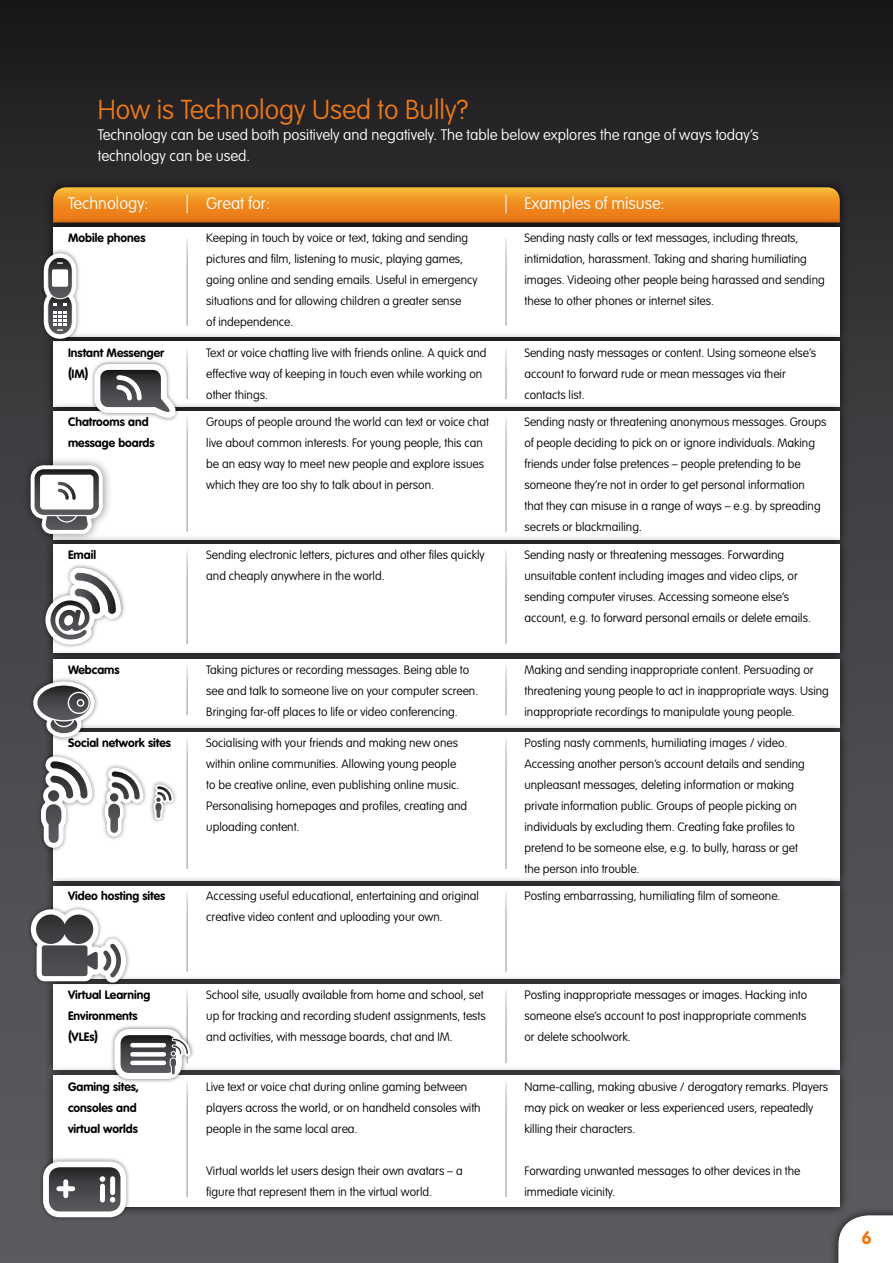
<style>
.page{position:relative;width:893px;height:1263px;background:#fff}
.page>*{position:absolute;margin:0;border:0;box-sizing:border-box;transform-origin:0 0}
.t1{font:100 27px "VAG Rounded Std";color:#ec7916}
.t2{font:700 18px "VAG Rounded Std";color:#ec7916}
.t3{font:100 16.5px "VAG Rounded Std";color:#fff}
.t4{font:100 15px/21px "VAG Rounded Std";color:#fff}
.t5{font:700 15px "VAG Rounded Std";color:#000}
.t6{font:100 12px/21px "VAG Rounded Std";color:#000}
.t7{font:700 12px/21px "VAG Rounded Std";color:#000}
.s1{font-size:12px}
.s2{font-size:15px}
</style>
<div class="page">
<div style="left:0;top:0;width:893px;height:1263px;background:linear-gradient(to bottom,#242224,#636267)"></div>
<div style="left:828px;top:1205px;width:65px;height:58px;background:#000;opacity:.75"></div>
<svg style="left:838px;top:1215px;width:55px;height:48px"></svg>
<div style="left:43px;top:177px;width:808px;height:56px;background:#272427"></div>
<svg style="left:53px;top:187px;width:787px;height:30px;background:#ee9424"></svg>
<div style="left:43px;top:217px;width:808px;height:129px;background:#000;opacity:.75"></div>
<div style="left:53px;top:227px;width:787px;height:110px;background:#fff"></div>
<div style="left:43px;top:331px;width:808px;height:87px;background:#000;opacity:.75"></div>
<div style="left:53px;top:341px;width:787px;height:66px;background:#fff"></div>
<div style="left:43px;top:401px;width:808px;height:149px;background:#000;opacity:.75"></div>
<div style="left:53px;top:411px;width:787px;height:129px;background:#fff"></div>
<div style="left:43px;top:535px;width:808px;height:129px;background:#000;opacity:.75"></div>
<div style="left:53px;top:545px;width:787px;height:108px;background:#fff"></div>
<div style="left:43px;top:649px;width:808px;height:89px;background:#000;opacity:.75"></div>
<div style="left:53px;top:659px;width:787px;height:68px;background:#fff"></div>
<div style="left:43px;top:722px;width:808px;height:169px;background:#000;opacity:.75"></div>
<div style="left:53px;top:732px;width:787px;height:149px;background:#fff"></div>
<div style="left:43px;top:876px;width:808px;height:112px;background:#000;opacity:.75"></div>
<div style="left:53px;top:886px;width:787px;height:92px;background:#fff"></div>
<div style="left:43px;top:974px;width:808px;height:106px;background:#000;opacity:.75"></div>
<div style="left:53px;top:984px;width:787px;height:85px;background:#fff"></div>
<div style="left:43px;top:1066px;width:808px;height:151px;background:#000;opacity:.75"></div>
<div style="left:53px;top:1076px;width:787px;height:131px;background:#fff"></div>
<svg style="left:89px;top:361px;width:94px;height:60px"></svg>
<div style="left:37px;top:1156px;width:95px;height:67px;background:#000;opacity:.5"></div>
<svg style="left:46px;top:1164px;width:77px;height:50px;background:#474549"></svg>
<div style="left:43px;top:1161px;width:83px;height:56px;border:6px solid #fff;border-radius:14px"></div>
<svg style="left:100px;top:1176px;width:15px;height:26px"></svg>
<div style="left:63px;top:1179px;width:5px;height:19px;background:#fff;border-radius:3px"></div>
<div style="left:56px;top:1186px;width:19px;height:5px;background:#fff;border-radius:3px"></div>
<div style="left:22px;top:456px;width:90px;height:87px;background:#000;opacity:.5"></div>
<div style="left:31px;top:465px;width:72px;height:54px;border:7px solid #fff;border-radius:10px"></div>
<svg style="left:34px;top:469px;width:65px;height:46px"></svg>
<div style="left:33px;top:468px;width:67px;height:48px;border:1px solid #fff;border-radius:10px"></div>
<div style="left:40px;top:475px;width:53px;height:34px;background:#fff;border-radius:4px"></div>
<svg style="left:38px;top:479px;width:57px;height:58px"></svg>
<div style="left:39px;top:249px;width:43px;height:95px;background:#000;opacity:.5"></div>
<svg style="left:40px;top:249px;width:40px;height:94px"></svg>
<div style="left:28px;top:676px;width:72px;height:66px;background:#000;opacity:.5"></div>
<div style="left:46px;top:712px;width:35px;height:25px;border:7px solid #fff;border-radius:50%"></div>
<div style="left:33px;top:681px;width:62px;height:43px;border:7px solid #fff;border-radius:50%"></div>
<div style="left:65px;top:689px;width:28px;height:28px;border:7px solid #fff;border-radius:50%"></div>
<svg style="left:50px;top:715px;width:28px;height:19px"></svg>
<div style="left:49px;top:715px;width:30px;height:19px;border:1px solid #fff;border-radius:50%"></div>
<div style="left:53px;top:705px;width:22px;height:22px;border:1px solid #fff;border-radius:50%"></div>
<svg style="left:37px;top:685px;width:54px;height:36px"></svg>
<div style="left:36px;top:684px;width:56px;height:37px;border:1px solid #fff;border-radius:50%"></div>
<div style="left:68px;top:692px;width:22px;height:22px;border:1px solid #fff;border-radius:50%"></div>
<div style="left:77px;top:699px;width:7px;height:8px;border:1px solid #fff;border-radius:50%"></div>
<svg style="left:40px;top:563px;width:86px;height:87px"></svg>
<div style="left:109px;top:1024px;width:86px;height:60px;background:#000;opacity:.5"></div>
<div style="left:115px;top:1029px;width:67px;height:50px;border:6px solid #fff;border-radius:12px"></div>
<svg style="left:121px;top:1035px;width:55px;height:38px"></svg>
<hr style="left:132px;top:1043px;width:32px;height:4px;background:#fff">
<svg style="left:132px;top:1052px;width:32px;height:4px"></svg>
<div style="left:132px;top:1060px;width:32px;height:5px;background:#fff"></div>
<svg style="left:167px;top:1035px;width:25px;height:43px"></svg>
<svg style="left:26px;top:903px;width:107px;height:89px"></svg>
<svg style="left:36px;top:752px;width:139px;height:101px"></svg>
<h1 class="t1" style="left:98px;top:94px;width:372px">How is Technology Used to Bully?</h1>
<p class="t4" style="left:98px;top:124px;width:662px">Technology can be used both positively and negatively. The table below explores the range of ways today’s technology can be used.</p>
<h3 class="t3" style="left:68px;top:194px;width:82px">Technology:</h3>
<h3 class="t3" style="left:206px;top:194px;width:65px">Great for:</h3>
<h3 class="t3" style="left:524px;top:194px;width:142px">Examples of misuse:</h3>
<p class="t7" style="left:68px;top:228px;width:79px">Mobile phones</p>
<p class="t6" style="left:206px;top:228px;width:273px">Keeping in touch by voice or text, taking and sending pictures and film, listening to music, playing games, going online and sending emails. Useful in emergency situations and for allowing children a greater sense<br>of independence.</p>
<p class="t6" style="left:524px;top:228px;width:302px">Sending nasty calls or text messages, including threats, intimidation, harassment. Taking and sharing humiliating images. Videoing other people being harassed and sending these to other phones or internet sites.</p>
<p class="t7" style="left:68px;top:343px;width:98px">Instant Messenger</p>
<p class="t5" style="left:68px;top:364px;width:22px">(<span class="s1">IM</span>)</p>
<p class="t7" style="left:68px;top:412px;width:88px">Chatrooms and message boards</p>
<p class="t6" style="left:206px;top:343px;width:282px">Text or voice chatting live with friends online. A quick and effective way of keeping in touch even while working on other things.</p>
<p class="t6" style="left:206px;top:412px;width:284px">Groups of people around the world can text or voice chat live about common interests. For young people, this can be an easy way to meet new people and explore issues which they are too shy to talk about in person.</p>
<p class="t6" style="left:524px;top:343px;width:293px">Sending nasty messages or content. Using someone else’s account to forward rude or mean messages via their contacts list.</p>
<p class="t6" style="left:524px;top:412px;width:303px">Sending nasty or threatening anonymous messages. Groups of people deciding to pick on or ignore individuals. Making friends under false pretences – people pretending to be someone they’re not in order to get personal information that they can misuse in a range of ways – e.g. by spreading secrets or blackmailing.</p>
<p class="t7" style="left:68px;top:545px;width:29px">Email</p>
<p class="t6" style="left:206px;top:545px;width:280px">Sending electronic letters, pictures and other files quickly and cheaply anywhere in the world.</p>
<p class="t6" style="left:524px;top:545px;width:288px">Sending nasty or threatening messages. Forwarding unsuitable content including images and video clips, or sending computer viruses. Accessing someone else’s account, e.g. to forward personal emails or delete emails.</p>
<p class="t7" style="left:68px;top:660px;width:53px">Webcams</p>
<p class="t6" style="left:206px;top:660px;width:273px">Taking pictures or recording messages. Being able to see and talk to someone live on your computer screen.<br>Bringing far-off places to life or video conferencing.</p>
<p class="t6" style="left:524px;top:660px;width:306px">Making and sending inappropriate content. Persuading or threatening young people to act in inappropriate ways. Using inappropriate recordings to manipulate young people.</p>
<p class="t7" style="left:68px;top:733px;width:104px">Social network sites</p>
<p class="t6" style="left:206px;top:733px;width:263px">Socialising with your friends and making new ones within online communities. Allowing young people to be creative online, even publishing online music.<br>Personalising homepages and profiles, creating and uploading content.</p>
<p class="t6" style="left:524px;top:733px;width:282px">Posting nasty comments, humiliating images / video.<br>Accessing another person’s account details and sending unpleasant messages, deleting information or making private information public. Groups of people picking on individuals by excluding them. Creating fake profiles to pretend to be someone else, e.g. to bully, harass or get the person into trouble.</p>
<p class="t7" style="left:68px;top:885px;width:99px">Video hosting sites</p>
<p class="t6" style="left:206px;top:885px;width:274px">Accessing useful educational, entertaining and original</p>
<p class="t6" style="left:524px;top:885px;width:258px">Posting embarrassing, humiliating film of someone.</p>
<p class="t6" style="left:206px;top:906px;width:238px">creative video content and uploading your own.</p>
<p class="t7" style="left:68px;top:985px;width:84px">Virtual Learning<br>Environments <span class="s2">(</span>VLEs<span class="s2">)</span></p>
<p class="t7" style="left:68px;top:1076px;width:73px">Gaming sites, consoles and virtual worlds</p>
<p class="t6" style="left:206px;top:985px;width:281px">School site, usually available from home and school, set up for tracking and recording student assignments, tests and activities, with message boards, chat and IM.</p>
<p class="t6" style="left:206px;top:1076px;width:276px">Live text or voice chat during online gaming between players across the world, or on handheld consoles with people in the same local area.</p>
<p class="t6" style="left:206px;top:1160px;width:258px">Virtual worlds let users design their own avatars – a figure that represent them in the virtual world.</p>
<p class="t6" style="left:524px;top:985px;width:284px;text-align:justify">Posting inappropriate messages or images. Hacking into someone else’s account to post inappropriate comments or delete schoolwork.</p>
<p class="t6" style="left:524px;top:1076px;width:305px">Name-calling, making abusive / derogatory remarks. Players may pick on weaker or less experienced users, repeatedly killing their characters.</p>
<p class="t6" style="left:524px;top:1160px;width:278px">Forwarding unwanted messages to other devices in the immediate vicinity.</p>
<h2 class="t2" style="left:861px;top:1227px;width:12px">6</h2>
</div>
